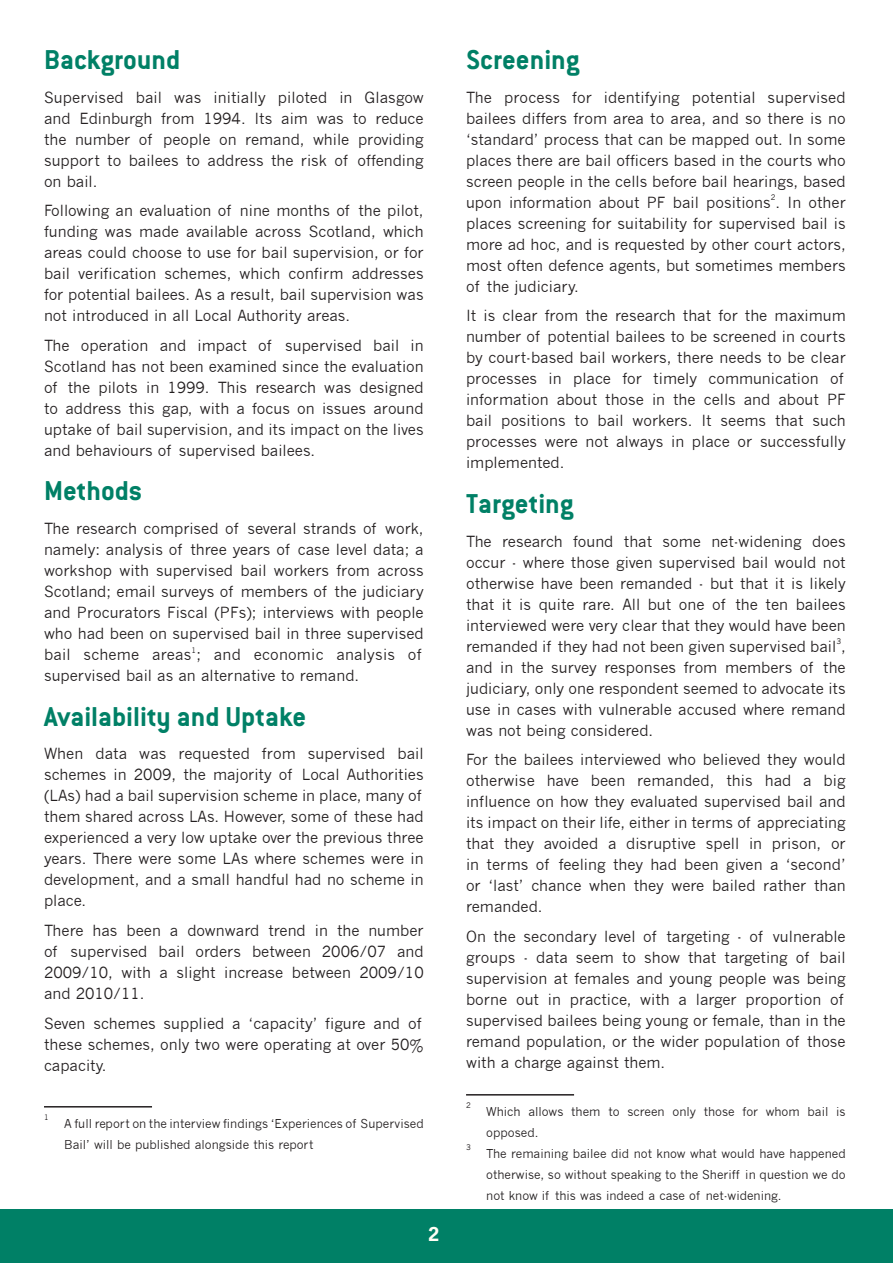
<style>
.page{position:relative;width:893px;height:1263px;background:#fff}
.page>*{position:absolute;margin:0;border:0;box-sizing:border-box;transform-origin:0 0}
.t1{font:700 30px "Conduit OSITC";color:#008066}
.t2{font:700 18px "News Gothic";color:#fffef4}
.t3{font:15px/21px "News Gothic";color:#231f20;text-align:justify}
.t4{font:12px/21px "News Gothic";color:#231f20}
.t5{font:7.5px "News Gothic";color:#231f20}
</style>
<div class="page">
<div style="left:0;top:1210px;width:893px;height:53px;background:#008066"></div>
<hr style="left:44px;top:1106px;width:108px;height:1px;background:#231f20">
<hr style="left:466px;top:1094px;width:108px;height:1px;background:#231f20">
<h1 class="t1" style="left:44px;top:42px;width:138px">Background</h1>
<p class="t3" style="left:44px;top:87px;width:381px">Supervised bail was initially piloted in Glasgow and Edinburgh from 1994. Its aim was to reduce the number of people on remand, while providing support to bailees to address the risk of offending on bail.</p>
<p class="t3" style="left:44px;top:200px;width:381px">Following an evaluation of nine months of the pilot, funding was made available across Scotland, which areas could choose to use for bail supervision, or for bail verification schemes, which confirm addresses for potential bailees. As a result, bail supervision was not introduced in all Local Authority areas.</p>
<p class="t3" style="left:44px;top:335px;width:381px">The operation and impact of supervised bail in Scotland has not been examined since the evaluation of the pilots in 1999. This research was designed to address this gap, with a focus on issues around uptake of bail supervision, and its impact on the lives and behaviours of supervised bailees.</p>
<h1 class="t1" style="left:44px;top:473px;width:100px">Methods</h1>
<p class="t3" style="left:44px;top:518px;width:381px">The research comprised of several strands of work, namely: analysis of three years of case level data; a workshop with supervised bail workers from across Scotland; email surveys of members of the judiciary and Procurators Fiscal (PFs); interviews with people who had been on supervised bail in three supervised bail scheme areas ; and economic analysis of</p>
<p class="t5" style="left:192px;top:646px;width:6px">1</p>
<p class="t3" style="left:44px;top:665px;width:317px">supervised bail as an alternative to remand.</p>
<h1 class="t1" style="left:44px;top:698px;width:264px">Availability and Uptake</h1>
<p class="t3" style="left:44px;top:743px;width:381px;text-align:left">When data was requested from supervised bail schemes in 2009, the majority of Local Authorities (LAs) had a bail supervision scheme in place, many of them shared across LAs. However, some of these had experienced a very low uptake over the previous three years. There were some LAs where schemes were in development, and a small handful had no scheme in place.</p>
<p class="t3" style="left:44px;top:920px;width:381px">There has been a downward trend in the number of supervised bail orders between 2006/07 and 2009/10, with a slight increase between 2009/10 and 2010/11.</p>
<p class="t3" style="left:44px;top:1013px;width:381px;text-align:left">Seven schemes supplied a ‘capacity’ figure and of these schemes, only two were operating at over 50% capacity.</p>
<p class="t5" style="left:44px;top:1113px;width:6px">1</p>
<p class="t4" style="left:64px;top:1113px;width:361px">A full report on the interview findings ‘Experiences of Supervised<br>Bail’ will be published alongside this report</p>
<p class="t2" style="left:428px;top:1222px;width:13px">2</p>
<h1 class="t1" style="left:466px;top:42px;width:115px">Screening</h1>
<p class="t3" style="left:466px;top:87px;width:381px">The process for identifying potential supervised bailees differs from area to area, and so there is no ‘standard’ process that can be mapped out. In some places there are bail officers based in the courts who screen people in the cells before bail hearings, based upon information about PF bail positions . In other</p>
<p class="t5" style="left:771px;top:193px;width:6px">2</p>
<p class="t3" style="left:466px;top:213px;width:381px">places screening for suitability for supervised bail is more ad hoc, and is requested by other court actors, most often defence agents, but sometimes members of the judiciary.</p>
<p class="t3" style="left:466px;top:305px;width:381px;text-align:left">It is clear from the research that for the maximum number of potential bailees to be screened in courts by court-based bail workers, there needs to be clear processes in place for timely communication of information about those in the cells and about PF bail positions to bail workers. It seems that such processes were not always in place or successfully implemented.</p>
<h1 class="t1" style="left:466px;top:485px;width:109px">Targeting</h1>
<p class="t3" style="left:466px;top:531px;width:381px">The research found that some net-widening does occur - where those given supervised bail would not otherwise have been remanded - but that it is likely that it is quite rare. All but one of the ten bailees interviewed were very clear that they would have been remanded if they had not been given supervised bail ,</p>
<p class="t5" style="left:836px;top:637px;width:6px">3</p>
<p class="t3" style="left:466px;top:657px;width:381px">and in the survey responses from members of the judiciary, only one respondent seemed to advocate its use in cases with vulnerable accused where remand was not being considered.</p>
<p class="t3" style="left:466px;top:749px;width:381px">For the bailees interviewed who believed they would otherwise have been remanded, this had a big influence on how they evaluated supervised bail and its impact on their life, either in terms of appreciating that they avoided a disruptive spell in prison, or in terms of feeling they had been given a ‘second’ or ‘last’ chance when they were bailed rather than remanded.</p>
<p class="t3" style="left:466px;top:926px;width:381px;text-align:left">On the secondary level of targeting - of vulnerable groups - data seem to show that targeting of bail supervision at females and young people was being borne out in practice, with a larger proportion of supervised bailees being young or female, than in the remand population, or the wider population of those with a charge against them.</p>
<p class="t5" style="left:466px;top:1101px;width:6px">2</p>
<p class="t4" style="left:486px;top:1101px;width:361px">Which allows them to screen only those for whom bail is opposed.</p>
<p class="t5" style="left:466px;top:1143px;width:6px">3</p>
<p class="t4" style="left:486px;top:1143px;width:361px;text-align:justify">The remaining bailee did not know what would have happened otherwise, so without speaking to the Sheriff in question we do not know if this was indeed a case of net-widening.</p>
</div>
